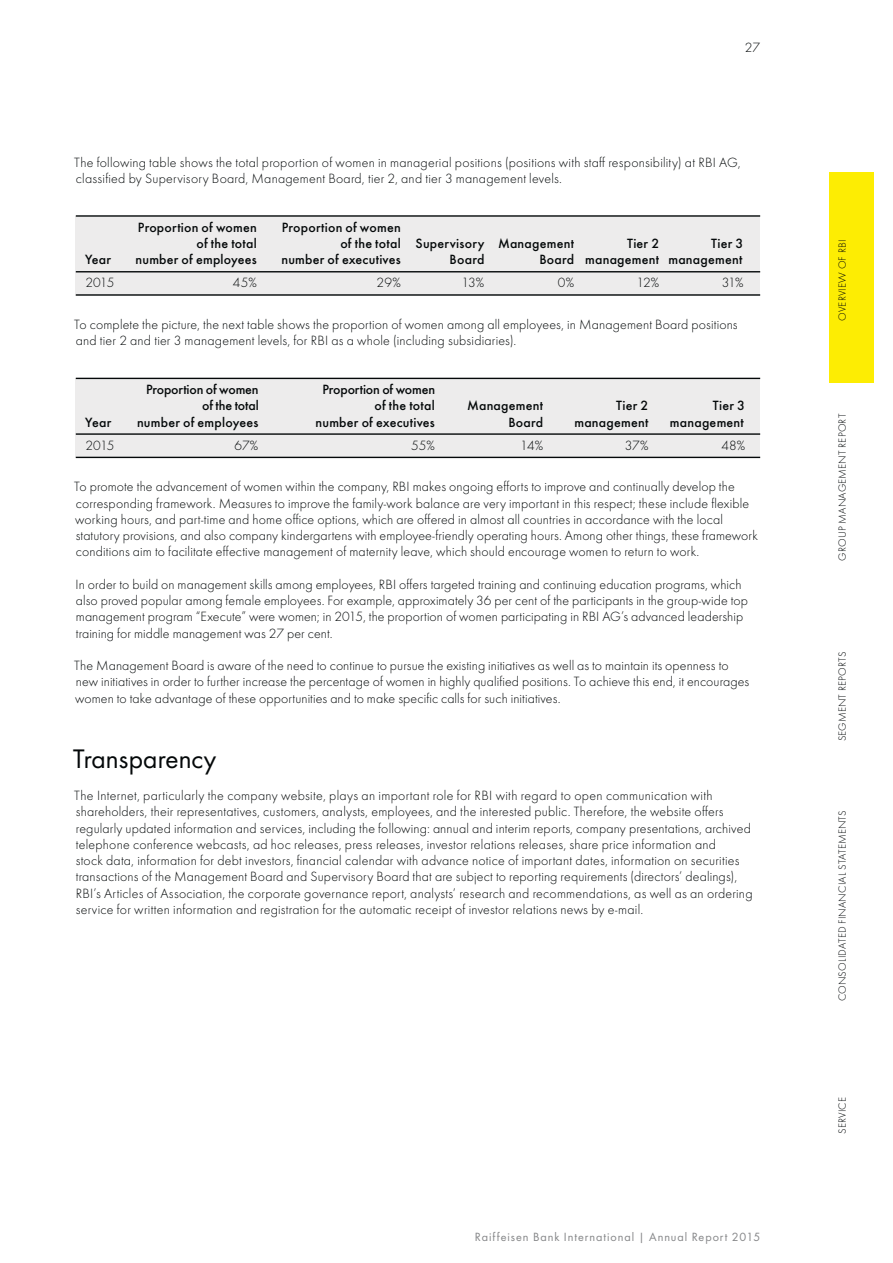
<style>
.page{position:relative;width:893px;height:1263px;background:#fff}
.page>*{position:absolute;margin:0;border:0;box-sizing:border-box;transform-origin:0 0}
.t1{font:27.9px "Futura Boo";letter-spacing:.005em;color:#040809}
.t2{font:300 13.95px/16.2px "Futura";letter-spacing:.01em;color:#040809}
.t3{font:500 13.95px "Futura";letter-spacing:.015em;color:#040809}
.t4{font:500 13.95px "Futura";letter-spacing:-.01em;color:#040809}
.t5{font:12.3px "Futura Boo";letter-spacing:.075em;color:#868789}
.t6{font:300 10.8px "Futura";letter-spacing:.015em;color:#040809}
</style>
<div class="page">
<div style="left:76px;top:216px;width:684px;height:80px;background:#edecec"></div>
<div style="left:76px;top:378px;width:684px;height:79px;background:#edecec"></div>
<hr style="left:76px;top:215px;width:684px;height:2px;background:#040809">
<hr style="left:76px;top:271px;width:684px;height:1px;background:#040809">
<hr style="left:76px;top:294px;width:684px;height:2px;background:#040809">
<hr style="left:76px;top:378px;width:684px;height:1px;background:#040809">
<hr style="left:76px;top:433px;width:684px;height:2px;background:#040809">
<hr style="left:76px;top:457px;width:684px;height:1px;background:#040809">
<div style="left:829px;top:172px;width:45px;height:210px;background:#fded03"></div>
<p class="t2" style="left:744px;top:41px;width:17px">27</p>
<p class="t2" style="left:74px;top:155px;width:668px">The following table shows the total proportion of women in managerial positions (positions with staff responsibility) at RBI AG, classified by Supervisory Board, Management Board, tier 2, and tier 3 management levels.</p>
<p class="t3" style="left:138px;top:221px;width:120px">Proportion of women</p>
<p class="t3" style="left:282px;top:221px;width:120px">Proportion of women</p>
<p class="t3" style="left:196px;top:237px;width:62px">of the total</p>
<p class="t3" style="left:340px;top:237px;width:235px">of the total Supervisory Management</p>
<p class="t3" style="left:627px;top:237px;width:34px">Tier 2</p>
<p class="t3" style="left:711px;top:237px;width:34px">Tier 3</p>
<p class="t3" style="left:85px;top:253px;width:28px">Year</p>
<p class="t3" style="left:135px;top:253px;width:123px">number of employees</p>
<p class="t3" style="left:281px;top:253px;width:121px">number of executives</p>
<p class="t3" style="left:449px;top:253px;width:36px">Board</p>
<p class="t3" style="left:539px;top:253px;width:204px">Board management management</p>
<p class="t2" style="left:85px;top:276px;width:30px">2015</p>
<p class="t2" style="left:233px;top:276px;width:26px">45%</p>
<p class="t2" style="left:376px;top:276px;width:26px">29%</p>
<p class="t2" style="left:461px;top:276px;width:24px">13%</p>
<p class="t2" style="left:558px;top:276px;width:18px">0%</p>
<p class="t2" style="left:636px;top:276px;width:24px">12%</p>
<p class="t2" style="left:721px;top:276px;width:23px">31%</p>
<p class="t2" style="left:74px;top:317px;width:665px">To complete the picture, the next table shows the proportion of women among all employees, in Management Board positions and tier 2 and tier 3 management levels, for RBI as a whole (including subsidiaries).</p>
<p class="t4" style="left:146px;top:383px;width:114px">Proportion of women</p>
<p class="t4" style="left:322px;top:383px;width:114px">Proportion of women</p>
<p class="t4" style="left:202px;top:400px;width:58px">of the total</p>
<p class="t3" style="left:374px;top:400px;width:62px">of the total</p>
<p class="t3" style="left:467px;top:400px;width:78px">Management</p>
<p class="t3" style="left:616px;top:400px;width:34px">Tier 2</p>
<p class="t3" style="left:712px;top:400px;width:34px">Tier 3</p>
<p class="t3" style="left:85px;top:416px;width:28px">Year</p>
<p class="t3" style="left:137px;top:416px;width:123px">number of employees</p>
<p class="t3" style="left:315px;top:416px;width:121px">number of executives</p>
<p class="t3" style="left:508px;top:416px;width:36px">Board</p>
<p class="t3" style="left:574px;top:416px;width:75px">management</p>
<p class="t3" style="left:670px;top:416px;width:75px">management</p>
<p class="t2" style="left:86px;top:438px;width:30px">2015</p>
<p class="t2" style="left:234px;top:438px;width:25px">67%</p>
<p class="t2" style="left:411px;top:438px;width:25px">55%</p>
<p class="t2" style="left:520px;top:438px;width:24px">14%</p>
<p class="t2" style="left:624px;top:438px;width:25px">37%</p>
<p class="t2" style="left:721px;top:438px;width:25px">48%</p>
<p class="t2" style="left:74px;top:480px;width:685px">To promote the advancement of women within the company, RBI makes ongoing efforts to improve and continually develop the corresponding framework. Measures to improve the family-work balance are very important in this respect; these include flexible working hours, and part-time and home office options, which are offered in almost all countries in accordance with the local statutory provisions, and also company kindergartens with employee-friendly operating hours. Among other things, these framework conditions aim to facilitate effective management of maternity leave, which should encourage women to return to work.</p>
<p class="t2" style="left:76px;top:577px;width:673px">In order to build on management skills among employees, RBI offers targeted training and continuing education programs, which also proved popular among female employees. For example, approximately 36 per cent of the participants in the group-wide top management program “Execute” were women; in 2015, the proportion of women participating in RBI AG’s advanced leadership training for middle management was 27 per cent.</p>
<p class="t2" style="left:74px;top:659px;width:676px">The Management Board is aware of the need to continue to pursue the existing initiatives as well as to maintain its openness to new initiatives in order to further increase the percentage of women in highly qualified positions. To achieve this end, it encourages women to take advantage of these opportunities and to make specific calls for such initiatives.</p>
<h1 class="t1" style="left:73px;top:748px;width:144px">Transparency</h1>
<p class="t2" style="left:74px;top:788px;width:679px">The Internet, particularly the company website, plays an important role for RBI with regard to open communication with shareholders, their representatives, customers, analysts, employees, and the interested public. Therefore, the website offers regularly updated information and services, including the following: annual and interim reports, company presentations, archived telephone conference webcasts, ad hoc releases, press releases, investor relations releases, share price information and<br>stock data, information for debt investors, financial calendar with advance notice of important dates, information on securities transactions of the Management Board and Supervisory Board that are subject to reporting requirements (directors’ dealings), RBI’s Articles of Association, the corporate governance report, analysts’ research and recommendations, as well as an ordering service for written information and registration for the automatic receipt of investor relations news by e-mail.</p>
<p class="t5" style="left:475px;top:1232px;width:287px">Raiffeisen Bank International | Annual Report 2015</p>
<p class="t6" style="left:837px;top:321px;width:82px;rotate:-90deg">OVERVIEW OF RBI</p>
<p class="t6" style="left:837px;top:561px;width:149px;rotate:-90deg">GROUP MANAGEMENT REPORT</p>
<p class="t6" style="left:837px;top:741px;width:91px;rotate:-90deg">SEGMENT REPORTS</p>
<p class="t6" style="left:837px;top:1001px;width:192px;rotate:-90deg">CONSOLIDATED FINANCIAL STATEMENTS</p>
<p class="t6" style="left:837px;top:1134px;width:39px;rotate:-90deg">SERVICE</p>
</div>
